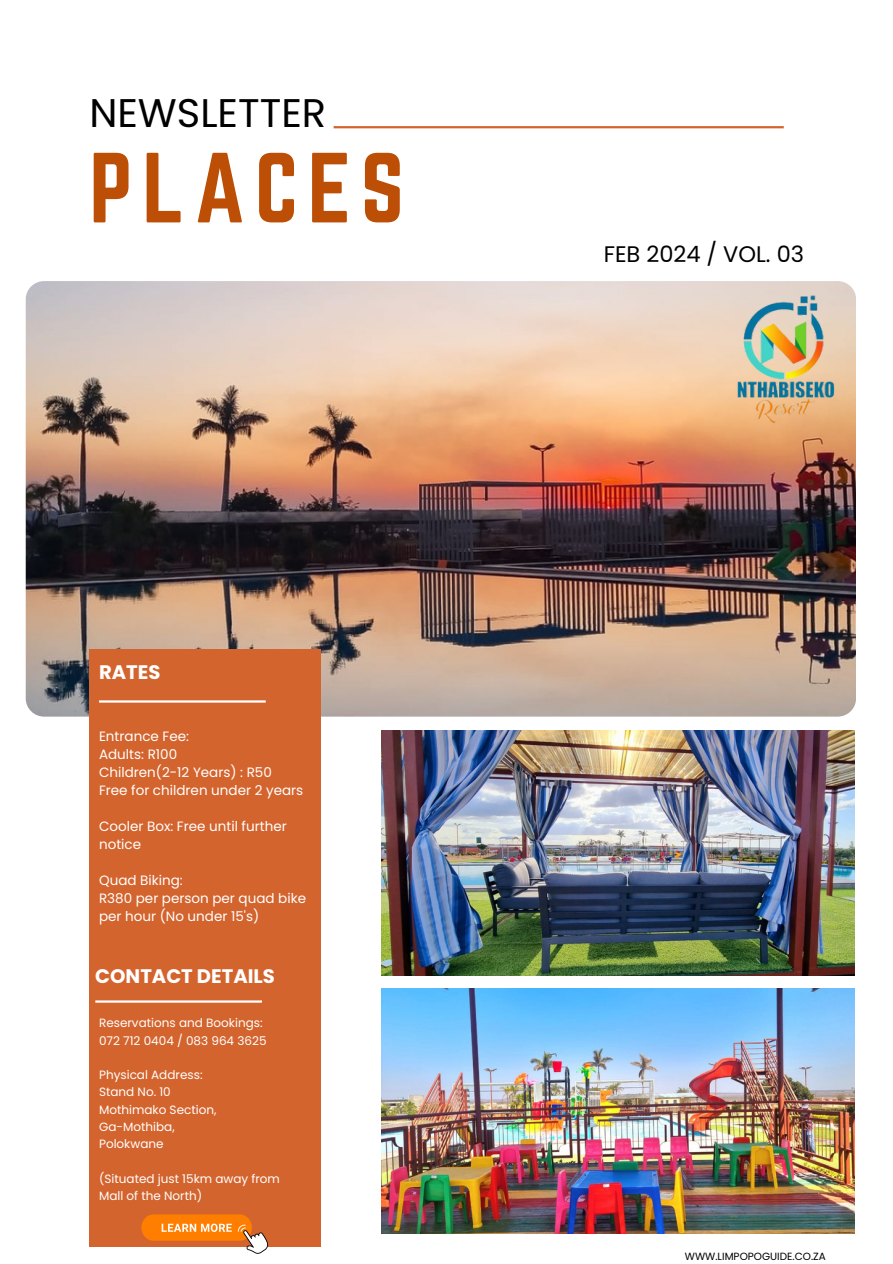
<style>
.page{position:relative;width:893px;height:1264px;background:#fff}
.page>*{position:absolute;margin:0;border:0;box-sizing:border-box;transform-origin:0 0}
.t1{font:87px "Norwester";letter-spacing:.11em;color:#bd4e06}
.t2{font:39.9px "Poppins";color:#000}
.t3{font:22.5px "Poppins";color:#000}
.t4{font:700 19.5px "Poppins";color:#fff}
.t5{font:13.5px/18px "Poppins";color:#fff}
.t6{font:12px/17.2px "Poppins";color:#fff}
.t7{font:10.5px "Poppins";color:#000}
</style>
<div class="page">
<hr style="left:333px;top:126px;width:450px;height:2px;background:#d4642e">
<img style="left:26px;top:281px;width:829px;height:435px;border-radius:18px">
<div style="left:89px;top:649px;width:231px;height:597px;background:#d4642e"></div>
<hr style="left:99px;top:700px;width:167px;height:2px;background:#fff">
<hr style="left:95px;top:1000px;width:167px;height:2px;background:#fff">
<img style="left:381px;top:730px;width:473px;height:245px">
<img style="left:381px;top:988px;width:473px;height:245px">
<img style="left:729px;top:291px;width:112px;height:144px">
<div style="left:141px;top:1214px;width:111px;height:26px;background:#ff7e00;border-radius:13px"></div>
<svg style="left:162px;top:1223px;width:70px;height:8px"></svg>
<svg style="left:238px;top:1224px;width:30px;height:29px"></svg>
<h2 class="t2" style="left:89px;top:85px;width:238px">NEWSLETTER</h2>
<h1 class="t1" style="left:89px;top:135px;width:316px">PLACES</h1>
<h3 class="t4" style="left:99px;top:658px;width:63px">RATES</h3>
<p class="t5" style="left:99px;top:727px;width:206px">Entrance Fee:<br>Adults: R100<br>Children(2-12 Years) : R50<br>Free for children under 2 years</p>
<p class="t5" style="left:99px;top:817px;width:189px">Cooler Box: Free until further notice</p>
<p class="t5" style="left:99px;top:871px;width:208px">Quad Biking:<br>R380 per person per quad bike per hour (No under 15's)</p>
<h3 class="t4" style="left:95px;top:962px;width:181px">CONTACT DETAILS</h3>
<p class="t6" style="left:99px;top:1014px;width:169px">Reservations and Bookings:<br>072 712 0404 / 083 964 3625</p>
<p class="t6" style="left:99px;top:1066px;width:119px">Physical Address:<br>Stand No. 10<br>Mothimako Section,<br>Ga-Mothiba,<br>Polokwane</p>
<p class="t6" style="left:99px;top:1169px;width:182px">(Situated just 15km away from<br>Mall of the North)</p>
<h3 class="t3" style="left:603px;top:238px;width:202px">FEB 2024 / VOL. 03</h3>
<p class="t7" style="left:684px;top:1248px;width:143px">WWW.LIMPOPOGUIDE.CO.ZA</p>
</div>
